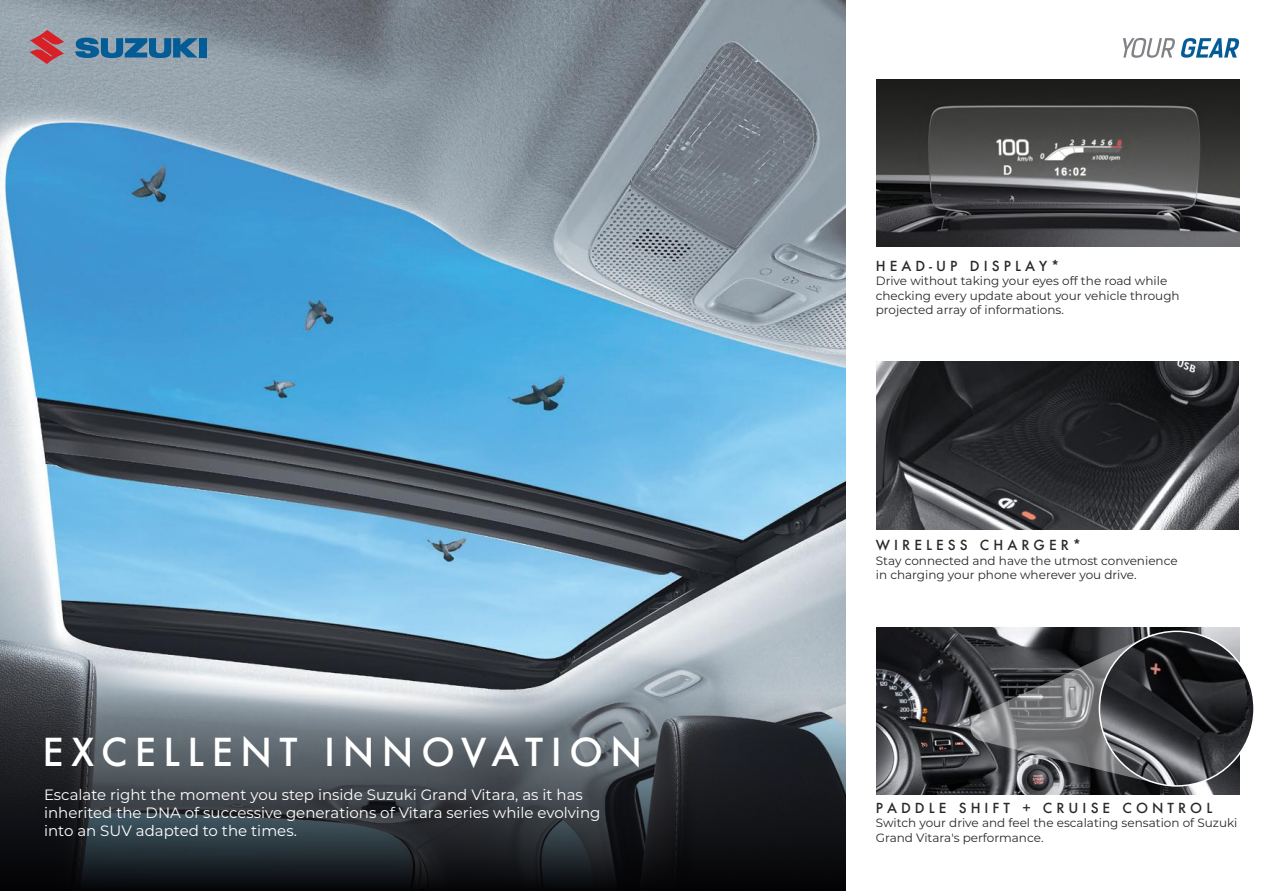
<style>
.page{position:relative;width:1269px;height:891px;background:#fff}
.page>*{position:absolute;margin:0;border:0;box-sizing:border-box;transform-origin:0 0}
.t1{font:500 37.5px "Futura";letter-spacing:.2em;color:#fff}
.t2{font:15px/18px "Montserrat";color:#fff}
.t3{font:500 13.5px "Futura";letter-spacing:.3em;color:#282828}
.t4{font:12px/14.4px "Montserrat";color:#282828}
</style>
<div class="page">
<img style="left:0;top:0;width:846px;height:692px">
<svg style="left:0;top:692px;width:846px;height:199px;background:#3f454a"></svg>
<svg style="left:876px;top:37px;width:376px;height:758px"></svg>
<svg style="left:971px;top:634px;width:188px;height:150px;background:#595a5d"></svg>
<svg style="left:971px;top:712px;width:29px;height:30px"></svg>
<svg style="left:30px;top:30px;width:34px;height:34px"></svg>
<div style="left:199px;top:38px;width:7px;height:20px;background:#045c97"></div>
<svg style="left:75px;top:38px;width:123px;height:20px;background:#38769f"></svg>
<svg style="left:1123px;top:38px;width:117px;height:20px"></svg>
<img style="left:877px;top:79px;width:362px;height:167px">
<img style="left:877px;top:362px;width:362px;height:167px">
<h1 class="t1" style="left:42px;top:726px;width:601px">EXCELLENT INNOVATION</h1>
<p class="t2" style="left:44px;top:785px;width:558px">Escalate right the moment you step inside Suzuki Grand Vitara, as it has inherited the DNA of successive generations of Vitara series while evolving into an SUV adapted to the times.</p>
<p class="t3" style="left:876px;top:257px;width:185px">HEAD-UP DISPLAY*</p>
<p class="t4" style="left:876px;top:274px;width:305px">Drive without taking your eyes off the road while checking every update about your vehicle through projected array of informations.</p>
<p class="t3" style="left:876px;top:536px;width:207px">WIRELESS CHARGER*</p>
<p class="t4" style="left:876px;top:553px;width:303px">Stay connected and have the utmost convenience in charging your phone wherever you drive.</p>
<p class="t3" style="left:876px;top:799px;width:338px">PADDLE SHIFT + CRUISE CONTROL</p>
<p class="t4" style="left:876px;top:815px;width:363px">Switch your drive and feel the escalating sensation of Suzuki<br>Grand Vitara's performance.</p>
</div>
